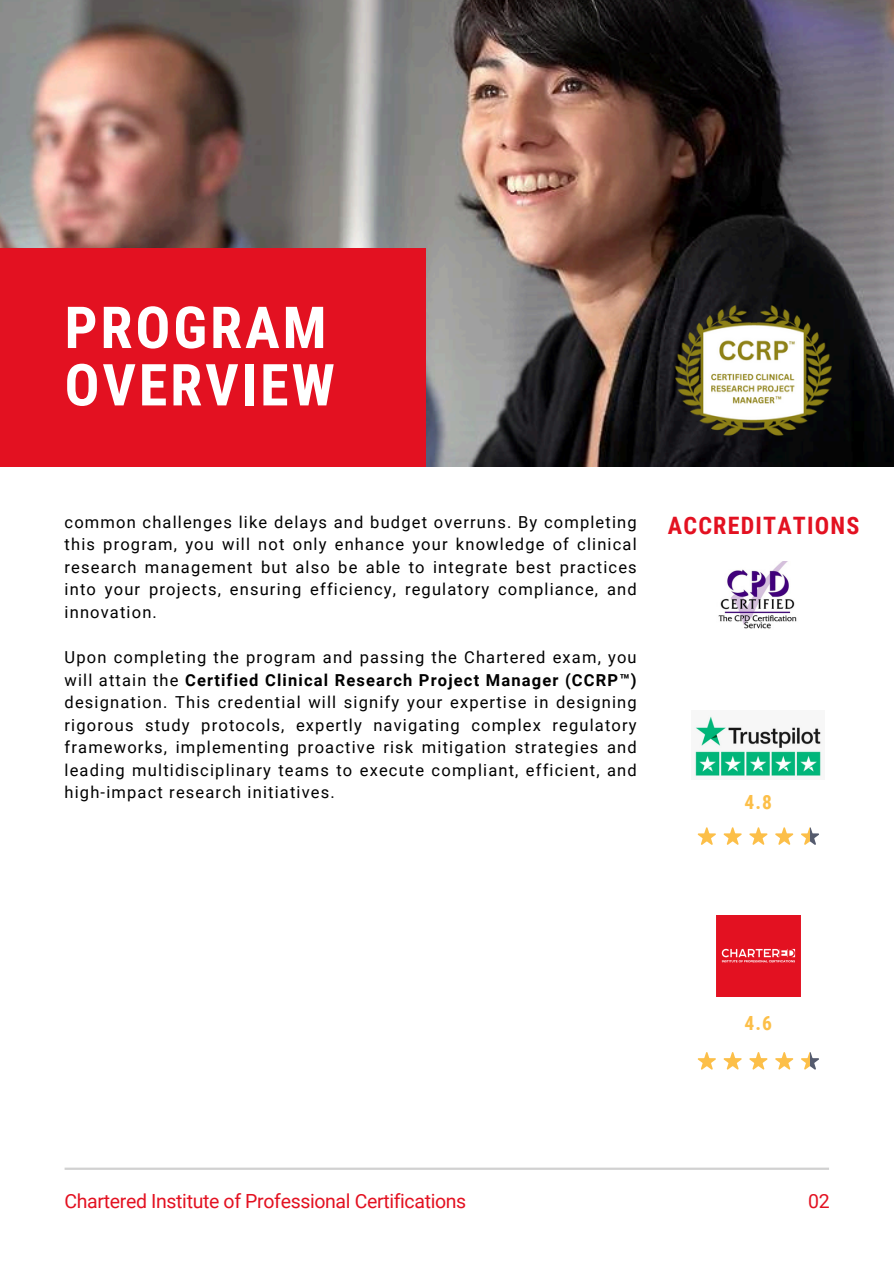
<style>
.page{position:relative;width:894px;height:1264px;background:#fff}
.page>*{position:absolute;margin:0;border:0;box-sizing:border-box;transform-origin:0 0}
.t1{font:700 57.9px/57.3px "Roboto Condensed";letter-spacing:.05em;color:#fff}
.t2{font:700 24px "Roboto Condensed";letter-spacing:.05em;color:#e31121}
.t3{font:19.5px "Roboto";letter-spacing:-.015em;color:#e31121}
.t4{font:700 19.5px "Roboto Condensed";color:#fcbf49}
.t5{font:16.5px/22.5px "Roboto";letter-spacing:.07em;color:#000;text-align:justify}
.s1{font-weight:700}
</style>
<div class="page">
<img style="left:0;top:0;width:893px;height:466px">
<div style="left:0;top:248px;width:425px;height:218px;background:#e31121"></div>
<hr style="left:65px;top:1167px;width:763px;height:2px;background:#d1d1d1">
<img style="left:672px;top:302px;width:162px;height:136px">
<img style="left:695px;top:716px;width:126px;height:60px">
<img style="left:716px;top:915px;width:84px;height:81px">
<svg style="left:697px;top:827px;width:122px;height:18px"></svg>
<svg style="left:697px;top:1052px;width:122px;height:17px"></svg>
<img style="left:718px;top:561px;width:79px;height:68px">
<h1 class="t1" style="left:65px;top:299px;width:272px">PROGRAM<br>OVERVIEW</h1>
<p class="t5" style="left:65px;top:511px;width:573px">common challenges like delays and budget overruns. By completing this program, you will not only enhance your knowledge of clinical research management but also be able to integrate best practices into your projects, ensuring efficiency, regulatory compliance, and innovation.</p>
<p class="t5" style="left:65px;top:646px;width:573px">Upon completing the program and passing the Chartered exam, you will attain the <span class="s1">Certified Clinical Research Project Manager (CCRP™) </span>designation. This credential will signify your expertise in designing rigorous study protocols, expertly navigating complex regulatory frameworks, implementing proactive risk mitigation strategies and leading multidisciplinary teams to execute compliant, efficient, and high-impact research initiatives.</p>
<p class="t2" style="left:667px;top:512px;width:193px">ACCREDITATIONS</p>
<h2 class="t4" style="left:744px;top:790px;width:29px">4.8</h2>
<p class="t4" style="left:744px;top:1011px;width:29px">4.6</p>
<p class="t3" style="left:65px;top:1189px;width:403px">Chartered Institute of Professional Certifications</p>
<p class="t3" style="left:808px;top:1189px;width:23px">02</p>
</div>
